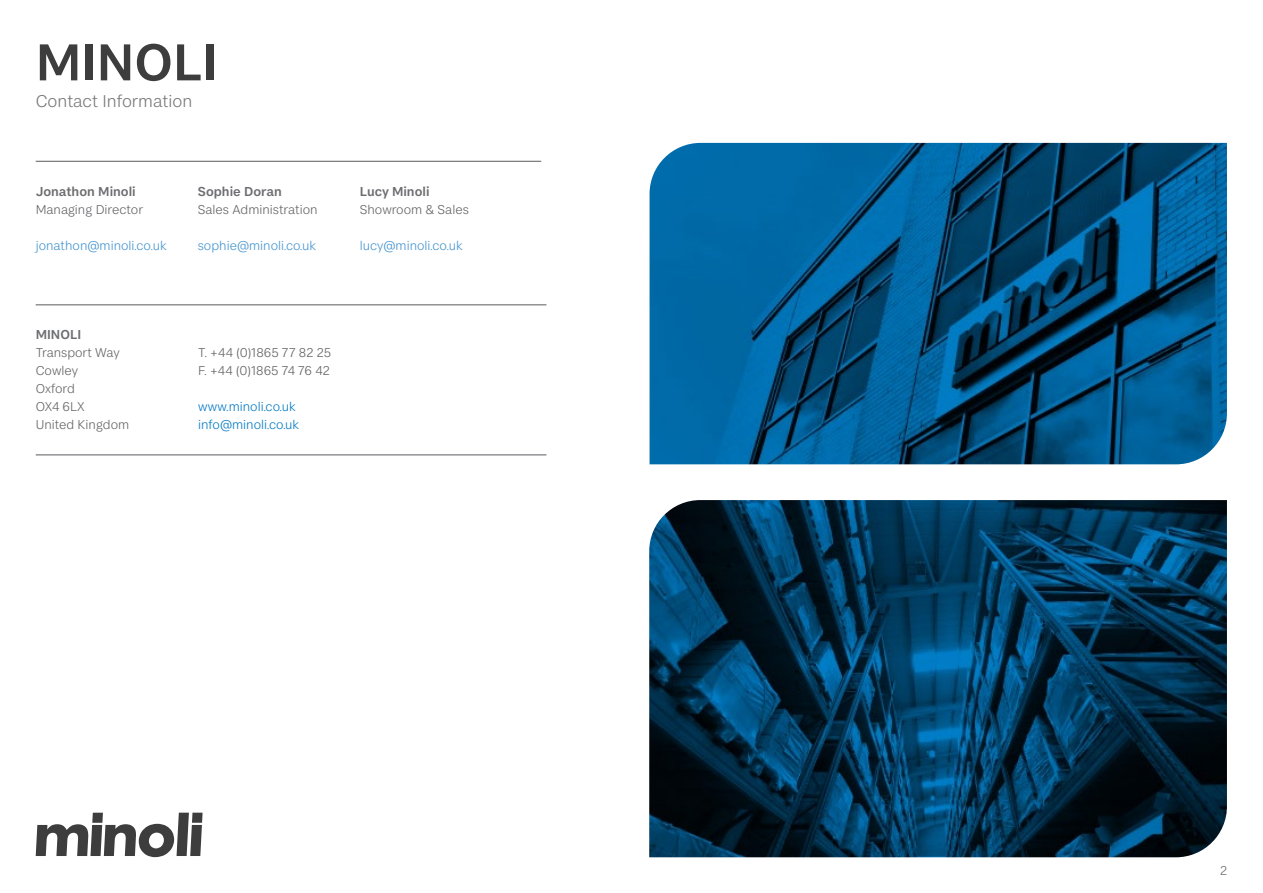
<style>
.page{position:relative;width:1263px;height:893px;background:#fff}
.page>*{position:absolute;margin:0;border:0;box-sizing:border-box;transform-origin:0 0}
.Heading_B_-_Med{font:500 54px "FS Koopman";color:#3e3d3e}
.Heading_A_-_light{font:300 18px "FS Koopman";color:#787778}
.Body_-_Light{font:300 13.5px "FS Koopman";color:#636366}
.Body_-_Light-2{font:300 13.5px "FS Koopman";color:#4393cf}
.Body_-_Medium{font:500 13.5px "FS Koopman";color:#6c6d70}
.Body_-_Light-3{font:300 13.5px "FS Koopman";color:#0079c2}
.Body_-_Light-4{font:300 13.5px "FS Koopman";color:#6c6d70}
</style>
<div class="page">
<img style="left:649px;top:143px;width:578px;height:321px">
<img style="left:649px;top:500px;width:578px;height:357px">
<hr style="left:36px;top:161px;width:505px;height:1px;background:#6c6d70">
<hr style="left:36px;top:304px;width:510px;height:1px;background:#6c6d70">
<hr style="left:36px;top:454px;width:510px;height:1px;background:#6c6d70">
<svg style="left:36px;top:813px;width:167px;height:44px"></svg>
<p class="Heading_B_-_Med" style="left:36px;top:30px;width:184px">MINOLI</p>
<p class="Heading_A_-_light" style="left:36px;top:91px;width:158px">Contact Information</p>
<p class="Body_-_Medium" style="left:36px;top:184px;width:102px">Jonathon Minoli</p>
<p class="Body_-_Medium" style="left:198px;top:184px;width:86px">Sophie Doran</p>
<p class="Body_-_Medium" style="left:360px;top:184px;width:71px">Lucy Minoli</p>
<p class="Body_-_Light" style="left:36px;top:202px;width:109px">Managing Director</p>
<p class="Body_-_Light" style="left:198px;top:202px;width:121px">Sales Administration</p>
<p class="Body_-_Light" style="left:360px;top:202px;width:111px">Showroom &amp; Sales</p>
<p class="Body_-_Light-2" style="left:36px;top:238px;width:132px">jonathon@minoli.co.uk</p>
<p class="Body_-_Light-2" style="left:198px;top:238px;width:120px">sophie@minoli.co.uk</p>
<p class="Body_-_Light-2" style="left:360px;top:238px;width:105px">lucy@minoli.co.uk</p>
<p class="Body_-_Medium" style="left:36px;top:327px;width:47px">MINOLI</p>
<p class="Body_-_Light" style="left:36px;top:345px;width:86px">Transport Way</p>
<p class="Body_-_Light" style="left:36px;top:363px;width:44px">Cowley</p>
<p class="Body_-_Light" style="left:36px;top:381px;width:41px">Oxford</p>
<p class="Body_-_Light" style="left:36px;top:399px;width:51px">OX4 6LX</p>
<p class="Body_-_Light" style="left:36px;top:416px;width:95px">United Kingdom</p>
<p class="Body_-_Light" style="left:198px;top:345px;width:134px">T. +44 (0)1865 77 82 25</p>
<p class="Body_-_Light" style="left:198px;top:363px;width:133px">F. +44 (0)1865 74 76 42</p>
<p class="Body_-_Light-3" style="left:198px;top:399px;width:99px">www.minoli.co.uk</p>
<p class="Body_-_Light-3" style="left:198px;top:416px;width:103px">info@minoli.co.uk</p>
<p class="Body_-_Light-4" style="left:1220px;top:863px;width:9px">2</p>
</div>
